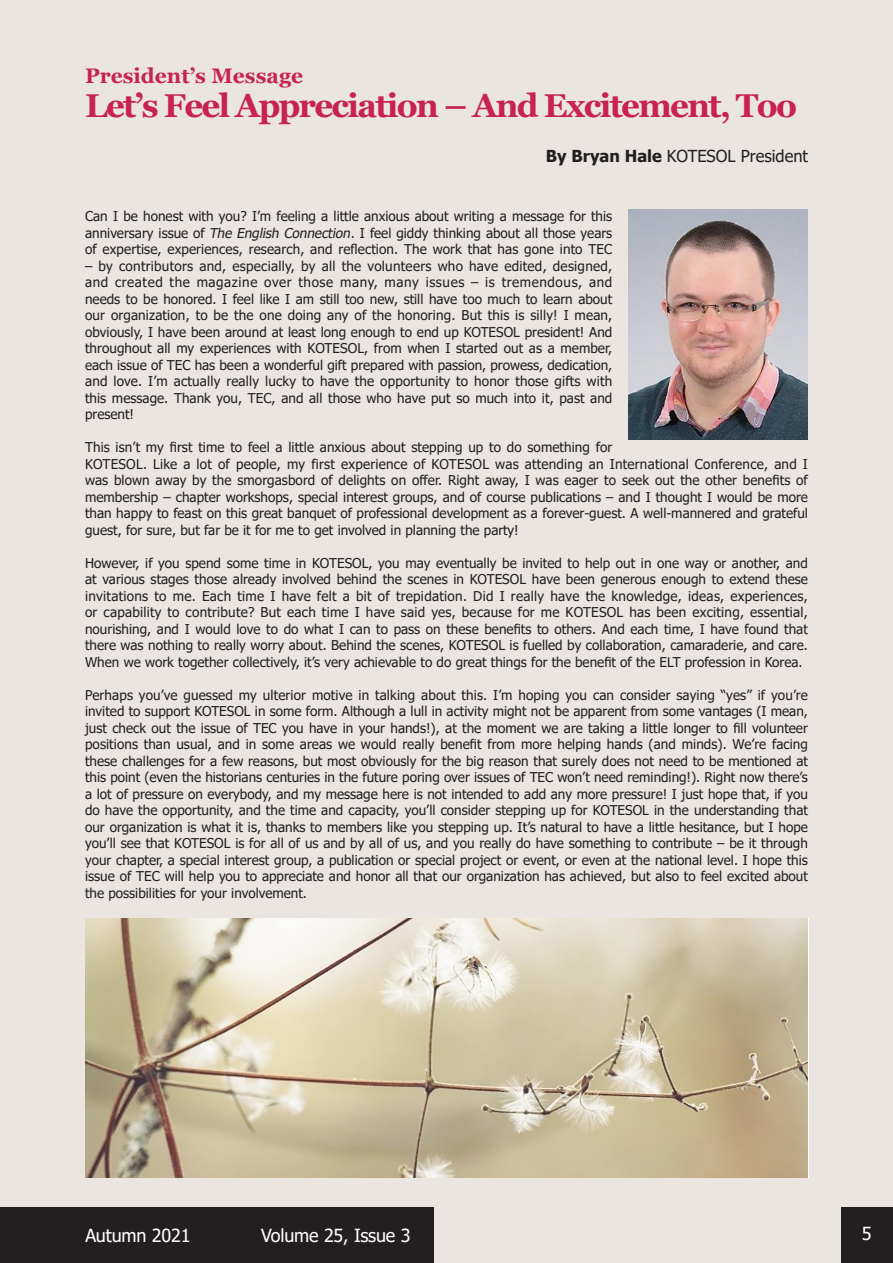
<style>
.page{position:relative;width:893px;height:1263px;background:#eae5e0}
.page>*{position:absolute;margin:0;border:0;box-sizing:border-box;transform-origin:0 0}
.t1{font:700 33px "Georgia";letter-spacing:-.05em;color:#c72253}
.t2{font:700 21px "Georgia";color:#c72253}
.t3{font:18px "Tahoma";letter-spacing:-.01em;color:#fff}
.t4{font:16.5px "Tahoma";color:#231f20}
.t5{font:13.5px/16.5px "Tahoma";color:#231f20;text-align:justify}
.s1{font-weight:700}
.s2{font-style:italic}
</style>
<div class="page">
<div style="left:842px;top:1208px;width:51px;height:55px;background:#231f20"></div>
<div style="left:0;top:1208px;width:434px;height:55px;background:#231f20"></div>
<img style="left:628px;top:209px;width:179px;height:230px">
<img style="left:85px;top:918px;width:723px;height:260px">
<p class="t2" style="left:85px;top:62px;width:220px">President’s Message</p>
<p class="t1" style="left:85px;top:85px;width:714px">Let’s Feel Appreciation – And Excitement, Too</p>
<p class="t4" style="left:546px;top:145px;width:264px"><span class="s1">By Bryan Hale</span> KOTESOL President</p>
<p class="t5" style="left:85px;top:209px;width:529px">Can I be honest with you? I’m feeling a little anxious about writing a message for this anniversary issue of <span class="s2">The English Connection</span>. I feel giddy thinking about all those years of expertise, experiences, research, and reflection. The work that has gone into TEC</p>
<p class="t5" style="left:85px;top:258px;width:529px">– by contributors and, especially, by all the volunteers who have edited, designed, and created the magazine over those many, many issues – is tremendous, and needs to be honored. I feel like I am still too new, still have too much to learn about our organization, to be the one doing any of the honoring. But this is silly! I mean, obviously, I have been around at least long enough to end up KOTESOL president! And throughout all my experiences with KOTESOL, from when I started out as a member, each issue of TEC has been a wonderful gift prepared with passion, prowess, dedication, and love. I’m actually really lucky to have the opportunity to honor those gifts with this message. Thank you, TEC, and all those who have put so much into it, past and present!</p>
<p class="t5" style="left:85px;top:440px;width:724px;text-align:left">This isn’t my first time to feel a little anxious about stepping up to do something for<br>KOTESOL. Like a lot of people, my first experience of KOTESOL was attending an International Conference, and I was blown away by the smorgasbord of delights on offer. Right away, I was eager to seek out the other benefits of membership – chapter workshops, special interest groups, and of course publications – and I thought I would be more than happy to feast on this great banquet of professional development as a forever-guest. A well-mannered and grateful guest, for sure, but far be it for me to get involved in planning the party!</p>
<p class="t5" style="left:85px;top:555px;width:724px">However, if you spend some time in KOTESOL, you may eventually be invited to help out in one way or another, and at various stages those already involved behind the scenes in KOTESOL have been generous enough to extend these invitations to me. Each time I have felt a bit of trepidation. Did I really have the knowledge, ideas, experiences, or capability to contribute? But each time I have said yes, because for me KOTESOL has been exciting, essential, nourishing, and I would love to do what I can to pass on these benefits to others. And each time, I have found that there was nothing to really worry about. Behind the scenes, KOTESOL is fuelled by collaboration, camaraderie, and care.<br>When we work together collectively, it’s very achievable to do great things for the benefit of the ELT profession in Korea.</p>
<p class="t5" style="left:85px;top:687px;width:724px">Perhaps you’ve guessed my ulterior motive in talking about this. I’m hoping you can consider saying “yes” if you’re invited to support KOTESOL in some form. Although a lull in activity might not be apparent from some vantages (I mean, just check out the issue of TEC you have in your hands!), at the moment we are taking a little longer to fill volunteer positions than usual, and in some areas we would really benefit from more helping hands (and minds). We’re facing these challenges for a few reasons, but most obviously for the big reason that surely does not need to be mentioned at this point (even the historians centuries in the future poring over issues of TEC won’t need reminding!). Right now there’s a lot of pressure on everybody, and my message here is not intended to add any more pressure! I just hope that, if you do have the opportunity, and the time and capacity, you’ll consider stepping up for KOTESOL in the understanding that our organization is what it is, thanks to members like you stepping up. It’s natural to have a little hesitance, but I hope you’ll see that KOTESOL is for all of us and by all of us, and you really do have something to contribute – be it through your chapter, a special interest group, a publication or special project or event, or even at the national level. I hope this issue of TEC will help you to appreciate and honor all that our organization has achieved, but also to feel excited about the possibilities for your involvement.</p>
<p class="t3" style="left:85px;top:1223px;width:107px">Autumn 2021</p>
<p class="t3" style="left:261px;top:1223px;width:151px">Volume 25, Issue 3</p>
<p class="t3" style="left:862px;top:1221px;width:11px">5</p>
</div>
